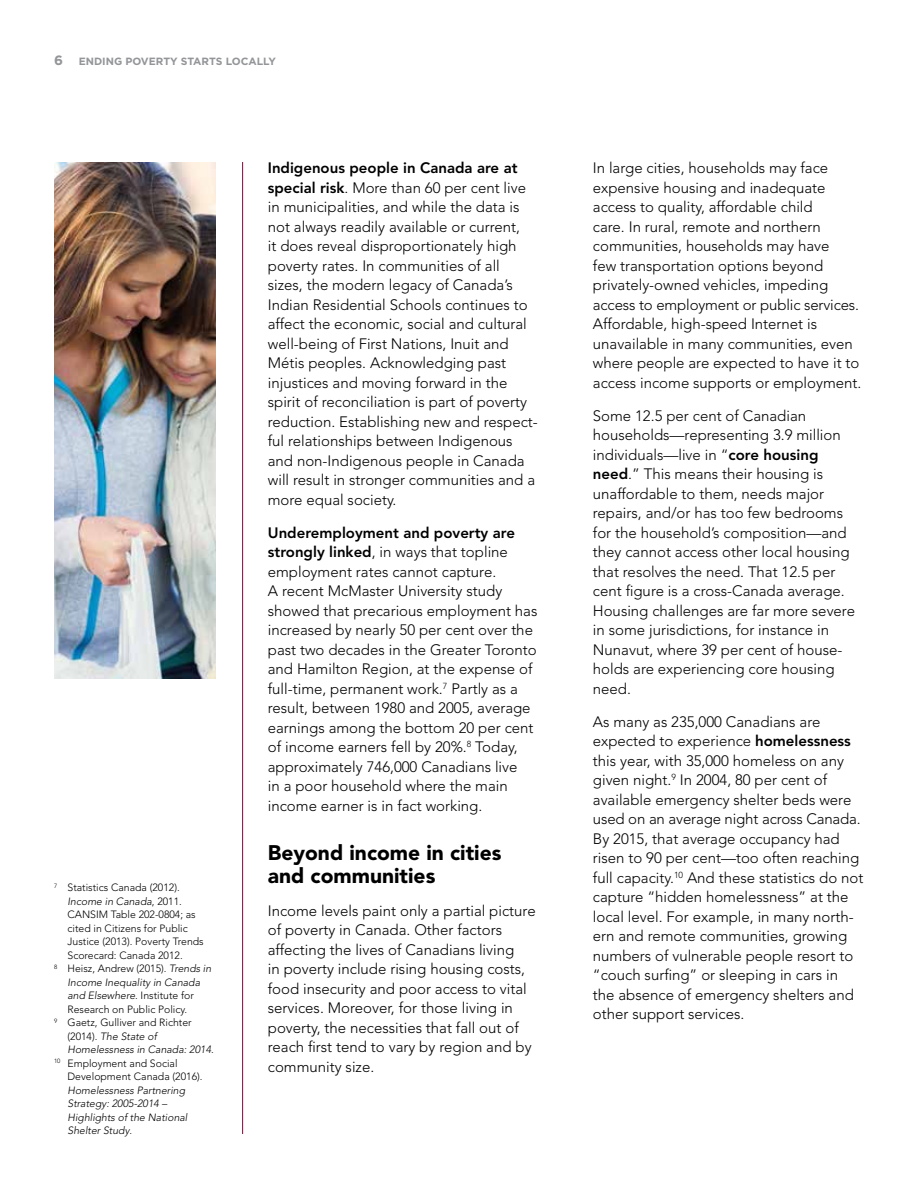
<style>
.page{position:relative;width:918px;height:1188px;background:#fff}
.page>*{position:absolute;margin:0;border:0;box-sizing:border-box;transform-origin:0 0}
.Sub3{font:900 21px/22.5px "Avenir";color:#000}
.Copy{font:300 15px/19.5px "Avenir";color:#000}
.t1{font:700 13.5px "Gotham";color:#939598}
.Footnote{font:300 10.5px/13.5px "Avenir";color:#000}
.Footnote-2{font:italic 300 10.5px/13.5px "Avenir";color:#000}
.t2{font:700 10.5px "Gotham";color:#939598}
.s1{font-style:italic}
.s2{font-style:normal}
.s3{font-weight:800}
</style>
<div class="page">
<img style="left:54px;top:162px;width:162px;height:517px">
<hr style="left:242px;top:162px;width:1px;height:972px;background:#860038">
<p class="t1" style="left:54px;top:53px;width:10px">6</p>
<p class="t2" style="left:79px;top:55px;width:199px">ENDING POVERTY STARTS LOCALLY</p>
<p class="Footnote" style="left:68px;top:881px;width:138px;text-indent:-14px"><sup>7</sup> Statistics Canada (2012).<br><span class="s1">Income in Canada</span>, 2011.<br>CANSIM Table 202-0804; as cited in Citizens for Public<br>Justice (2013). Poverty Trends<br>Scorecard: Canada 2012.</p>
<p class="Footnote" style="left:68px;top:962px;width:145px;text-indent:-14px"><sup>8</sup> Heisz, Andrew (2015). <span class="s1">Trends in<br>Income Inequality in Canada and Elsewhere</span>. Institute for<br>Research on Public Policy.</p>
<p class="Footnote-2" style="left:68px;top:1016px;width:148px;text-indent:-14px"><sup>9</sup> <span class="s2">Gaetz, Gulliver and Richter (2014).</span> The State of<br>Homelessness in Canada: 2014<span class="s2">.</span></p>
<p class="Footnote-2" style="left:68px;top:1056px;width:137px;text-indent:-14px"><sup>10</sup> <span class="s2">Employment and Social<br>Development Canada (2016).<br></span>Homelessness Partnering<br>Strategy: 2005-2014 –<br>Highlights of the National<br>Shelter Study<span class="s2">.</span></p>
<p class="Copy" style="left:268px;top:158px;width:272px"><span class="s3">Indigenous people in Canada are at special risk</span>. More than 60 per cent live in municipalities, and while the data is not always readily available or current,<br>it does reveal disproportionately high poverty rates. In communities of all sizes, the modern legacy of Canada’s Indian Residential Schools continues to affect the economic, social and cultural well-being of First Nations, Inuit and Métis peoples. Acknowledging past injustices and moving forward in the spirit of reconciliation is part of poverty reduction. Establishing new and respect&shy;ful relationships between Indigenous and non-Indigenous people in Canada will result in stronger communities and a more equal society.</p>
<p class="Copy" style="left:268px;top:523px;width:271px"><span class="s3">Underemployment and poverty are strongly linked</span>, in ways that topline employment rates cannot capture.<br>A recent McMaster University study showed that precarious employment has increased by nearly 50 per cent over the past two decades in the Greater Toronto and Hamilton Region, at the expense of full-time, permanent work.<sup>7</sup> Partly as a result, between 1980 and 2005, average earnings among the bottom 20 per cent of income earners fell by 20%.<sup>8</sup> Today, approximately 746,000 Canadians live<br>in a poor household where the main income earner is in fact working.</p>
<h2 class="Sub3" style="left:268px;top:842px;width:235px">Beyond income in cities and communities</h2>
<p class="Copy" style="left:268px;top:901px;width:269px">Income levels paint only a partial picture of poverty in Canada. Other factors affecting the lives of Canadians living<br>in poverty include rising housing costs, food insecurity and poor access to vital services. Moreover, for those living in poverty, the necessities that fall out of reach first tend to vary by region and by community size.</p>
<p class="Copy" style="left:593px;top:158px;width:270px">In large cities, households may face expensive housing and inadequate access to quality, affordable child<br>care. In rural, remote and northern communities, households may have<br>few transportation options beyond privately-owned vehicles, impeding access to employment or public services.<br>Affordable, high-speed Internet is unavailable in many communities, even where people are expected to have it to access income supports or employment.</p>
<p class="Copy" style="left:593px;top:406px;width:264px">Some 12.5 per cent of Canadian households—representing 3.9 million individuals—live in “<span class="s3">core housing need</span>.” This means their housing is unaffordable to them, needs major repairs, and/or has too few bedrooms for the household’s composition—and they cannot access other local housing that resolves the need. That 12.5 per cent figure is a cross-Canada average.<br>Housing challenges are far more severe in some jurisdictions, for instance in Nunavut, where 39 per cent of house&shy;holds are experiencing core housing need.</p>
<p class="Copy" style="left:593px;top:712px;width:272px">As many as 235,000 Canadians are expected to experience <span class="s3">homelessness </span>this year, with 35,000 homeless on any given night.<sup>9</sup> In 2004, 80 per cent of available emergency shelter beds were used on an average night across Canada.<br>By 2015, that average occupancy had risen to 90 per cent—too often reaching full capacity.<sup>10</sup> And these statistics do not capture “hidden homelessness” at the local level. For example, in many north&shy;ern and remote communities, growing numbers of vulnerable people resort to “couch surfing” or sleeping in cars in the absence of emergency shelters and other support services.</p>
</div>
